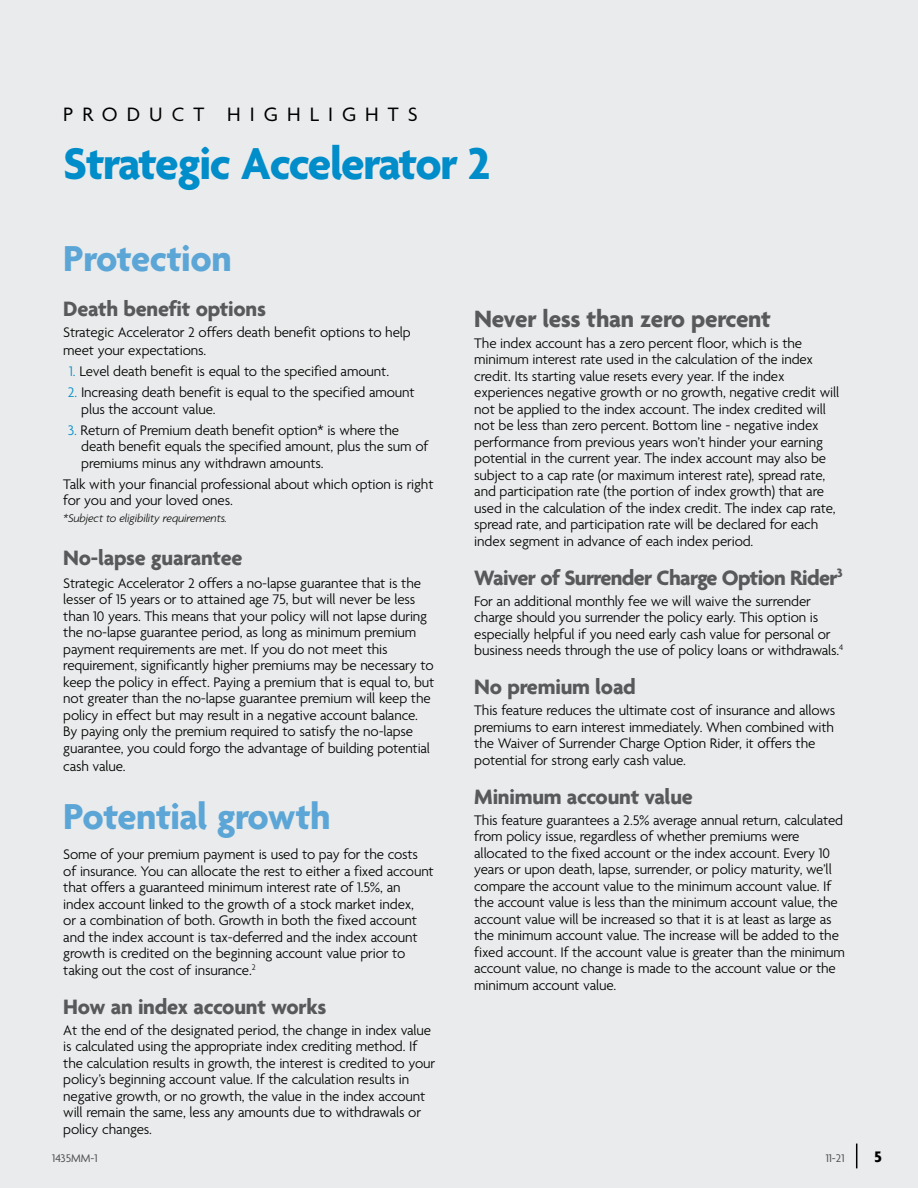
<style>
.page{position:relative;width:918px;height:1188px;background:#eaebec}
.page>*{position:absolute;margin:0;border:0;box-sizing:border-box;transform-origin:0 0}
.t1{font:700 48px "Agenda";letter-spacing:-.03em;color:#008dca}
.t2{font:700 39px "Agenda";letter-spacing:-.01em;color:#5ba6d6}
.t3{font:700 25.5px "Agenda";letter-spacing:-.01em;color:#58595b}
.t4{font:700 22.5px "Agenda";letter-spacing:-.01em;color:#58595b}
.t5{font:700 22.5px "Agenda";letter-spacing:-.03em;color:#58595b}
.t6{font:21px "Agenda";letter-spacing:.43em;color:#000}
.t7{font:700 16.5px "Agenda";color:#000}
.t8{font:300 15px/16.5px "Agenda";letter-spacing:-.01em;color:#000}
.t9{font:italic 300 12px "Agenda";letter-spacing:-.01em;color:#000}
.t10{font:12px "Agenda";color:#58595b}
.s1{color:#008dca}
</style>
<div class="page">
<h3 class="t6" style="left:63px;top:103px;width:356px">PRODUCT HIGHLIGHTS</h3>
<h1 class="t1" style="left:63px;top:137px;width:429px">Strategic Accelerator 2</h1>
<h2 class="t2" style="left:63px;top:238px;width:170px">Protection</h2>
<h3 class="t4" style="left:63px;top:297px;width:204px">Death benefit options</h3>
<p class="t8" style="left:63px;top:324px;width:349px;line-height:18px">Strategic Accelerator 2 offers death benefit options to help meet your expectations.</p>
<p class="t8" style="left:69px;top:364px;width:321px"><span class="s1">1.</span> Level death benefit is equal to the specified amount.</p>
<p class="t8" style="left:81px;top:385px;width:335px;text-indent:-14px"><span class="s1">2.</span> Increasing death benefit is equal to the specified amount plus the account value.</p>
<p class="t8" style="left:81px;top:423px;width:349px;text-indent:-14px"><span class="s1">3.</span> Return of Premium death benefit option* is where the death benefit equals the specified amount, plus the sum of premiums minus any withdrawn amounts.</p>
<p class="t8" style="left:63px;top:477px;width:372px">Talk with your financial professional about which option is right for you and your loved ones.</p>
<p class="t9" style="left:63px;top:511px;width:165px">*Subject to eligibility requirements.</p>
<h3 class="t4" style="left:63px;top:546px;width:181px">No-lapse guarantee</h3>
<p class="t8" style="left:63px;top:576px;width:373px">Strategic Accelerator 2 offers a no-lapse guarantee that is the lesser of 15 years or to attained age 75, but will never be less than 10 years. This means that your policy will not lapse during the no-lapse guarantee period, as long as minimum premium payment requirements are met. If you do not meet this requirement, significantly higher premiums may be necessary to keep the policy in effect. Paying a premium that is equal to, but not greater than the no-lapse guarantee premium will keep the policy in effect but may result in a negative account balance.<br>By paying only the premium required to satisfy the no-lapse guarantee, you could forgo the advantage of building potential</p>
<p class="t8" style="left:63px;top:759px;width:64px">cash value.</p>
<h2 class="t2" style="left:63px;top:796px;width:269px">Potential growth</h2>
<p class="t8" style="left:63px;top:847px;width:372px">Some of your premium payment is used to pay for the costs of insurance. You can allocate the rest to either a fixed account that offers a guaranteed minimum interest rate of 1.5%, an index account linked to the growth of a stock market index,<br>or a combination of both. Growth in both the fixed account and the index account is tax-deferred and the index account growth is credited on the beginning account value prior to taking out the cost of insurance.<sup>2</sup></p>
<h3 class="t4" style="left:63px;top:994px;width:265px">How an index account works</h3>
<p class="t8" style="left:63px;top:1023px;width:373px">At the end of the designated period, the change in index value is calculated using the appropriate index crediting method. If the calculation results in growth, the interest is credited to your policy’s beginning account value. If the calculation results in negative growth, or no growth, the value in the index account will remain the same, less any amounts due to withdrawals or policy changes.</p>
<h3 class="t3" style="left:474px;top:305px;width:298px">Never less than zero percent</h3>
<p class="t8" style="left:474px;top:335px;width:366px">The index account has a zero percent floor, which is the minimum interest rate used in the calculation of the index credit. Its starting value resets every year. If the index experiences negative growth or no growth, negative credit will not be applied to the index account. The index credited will not be less than zero percent. Bottom line - negative index performance from previous years won’t hinder your earning potential in the current year. The index account may also be subject to a cap rate (or maximum interest rate), spread rate, and participation rate (the portion of index growth) that are used in the calculation of the index credit. The index cap rate, spread rate, and participation rate will be declared for each index segment in advance of each index period.</p>
<h3 class="t5" style="left:474px;top:565px;width:370px">Waiver of Surrender Charge Option Rider<sup>3</sup></h3>
<p class="t8" style="left:474px;top:593px;width:370px">For an additional monthly fee we will waive the surrender charge should you surrender the policy early. This option is especially helpful if you need early cash value for personal or business needs through the use of policy loans or withdrawals.<sup>4</sup></p>
<h3 class="t4" style="left:474px;top:675px;width:163px">No premium load</h3>
<p class="t8" style="left:474px;top:703px;width:362px">This feature reduces the ultimate cost of insurance and allows premiums to earn interest immediately. When combined with the Waiver of Surrender Charge Option Rider, it offers the potential for strong early cash value.</p>
<h3 class="t4" style="left:474px;top:784px;width:220px">Minimum account value</h3>
<p class="t8" style="left:474px;top:812px;width:372px">This feature guarantees a 2.5% average annual return, calculated from policy issue, regardless of whether premiums were allocated to the fixed account or the index account. Every 10 years or upon death, lapse, surrender, or policy maturity, we’ll compare the account value to the minimum account value. If the account value is less than the minimum account value, the account value will be increased so that it is at least as large as the minimum account value. The increase will be added to the fixed account. If the account value is greater than the minimum account value, no change is made to the account value or the minimum account value.</p>
<p class="t10" style="left:52px;top:1152px;width:47px">1435MM-1</p>
<p class="t10" style="left:826px;top:1152px;width:20px">11-21</p>
<p class="t7" style="left:874px;top:1147px;width:9px">5</p>
</div>
